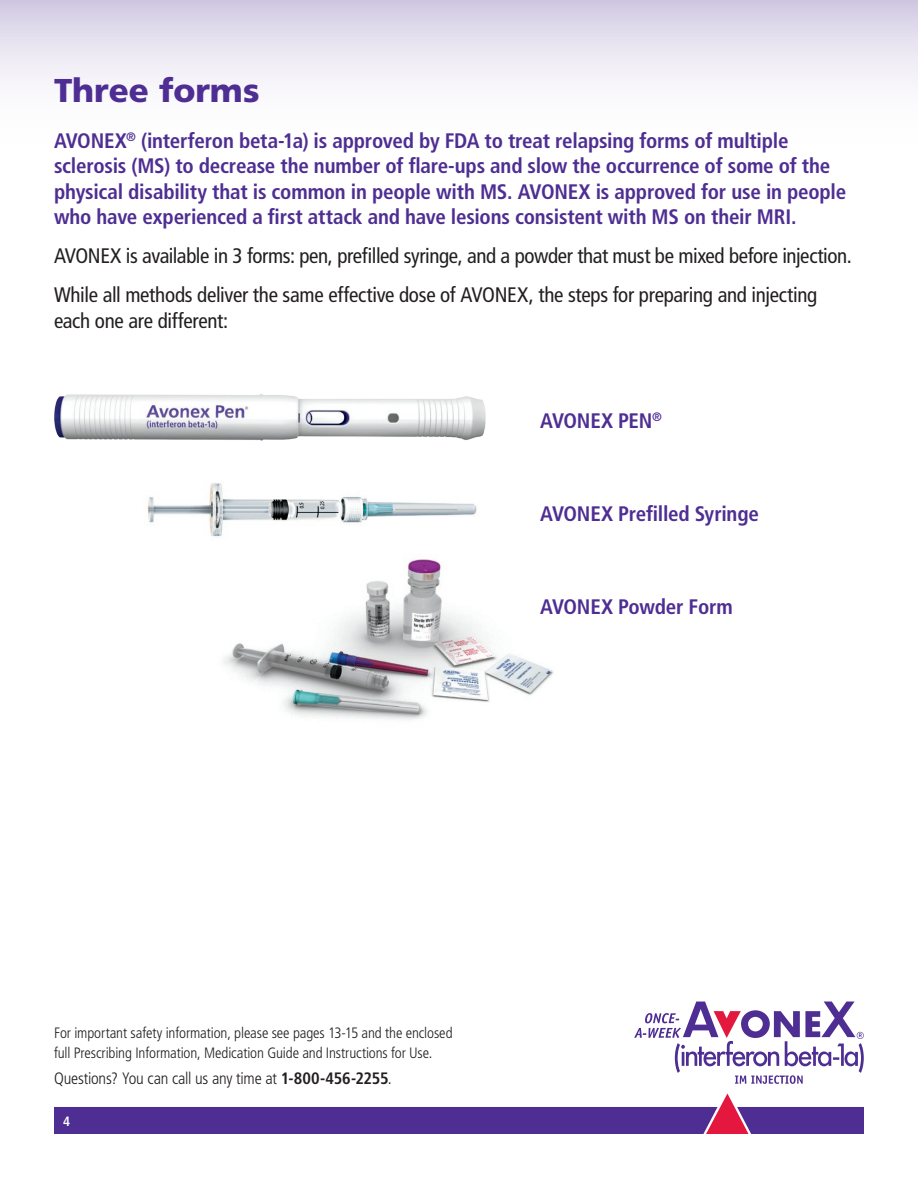
<style>
.page{position:relative;width:918px;height:1188px;background:#fff}
.page>*{position:absolute;margin:0;border:0;box-sizing:border-box;transform-origin:0 0}
.t1{font:900 33px "Frutiger LT Std";letter-spacing:-.005em;color:#4e2e92}
.t2{font:700 condensed 21px/25.5px "Frutiger LT Std";letter-spacing:-.01em;color:#4e2e92}
.t3{font:condensed 21px/39px "Frutiger LT Std";letter-spacing:-.015em;color:#231f20}
.t4{font:300 condensed 16.5px "Frutiger LT Std";letter-spacing:-.015em;color:#231f20}
.t5{font:300 condensed 15px/19.5px "Frutiger LT Std";letter-spacing:-.01em;color:#231f20}
.t6{font:700 condensed 13.5px "Frutiger LT Std";color:#fff}
.s1{font-weight:700}
</style>
<div class="page">
<svg style="left:54px;top:1093px;width:810px;height:41px"></svg>
<svg style="left:634px;top:1002px;width:230px;height:82px"></svg>
<div style="left:0;top:0;width:918px;height:176px;background:linear-gradient(to bottom,#dbd5e8,#fff)"></div>
<img style="left:223px;top:559px;width:331px;height:162px">
<img style="left:54px;top:394px;width:432px;height:47px">
<img style="left:147px;top:483px;width:330px;height:54px">
<h1 class="t1" style="left:54px;top:70px;width:207px">Three forms</h1>
<p class="t2" style="left:54px;top:128px;width:794px">AVONEX<sup>®</sup> (interferon beta-1a) is approved by FDA to treat relapsing forms of multiple sclerosis (MS) to decrease the number of flare-ups and slow the occurrence of some of the physical disability that is common in people with MS. AVONEX is approved for use in people who have experienced a first attack and have lesions consistent with MS on their MRI.</p>
<p class="t3" style="left:54px;top:237px;width:799px">AVONEX is available in 3 forms: pen, prefilled syringe, and a powder that must be mixed before injection.<br>While all methods deliver the same effective dose of AVONEX, the steps for preparing and injecting</p>
<p class="t3" style="left:54px;top:301px;width:176px">each one are different:</p>
<p class="t2" style="left:540px;top:408px;width:123px">AVONEX PEN<sup>®</sup></p>
<p class="t2" style="left:540px;top:501px;width:220px">AVONEX Prefilled Syringe</p>
<p class="t2" style="left:540px;top:594px;width:194px">AVONEX Powder Form</p>
<p class="t5" style="left:54px;top:1024px;width:400px">For important safety information, please see pages 13-15 and the enclosed full Prescribing Information, Medication Guide and Instructions for Use.</p>
<p class="t4" style="left:54px;top:1069px;width:339px">Questions? You can call us any time at <span class="s1">1-800-456-2255</span>.</p>
<p class="t6" style="left:63px;top:1113px;width:9px">4</p>
</div>
